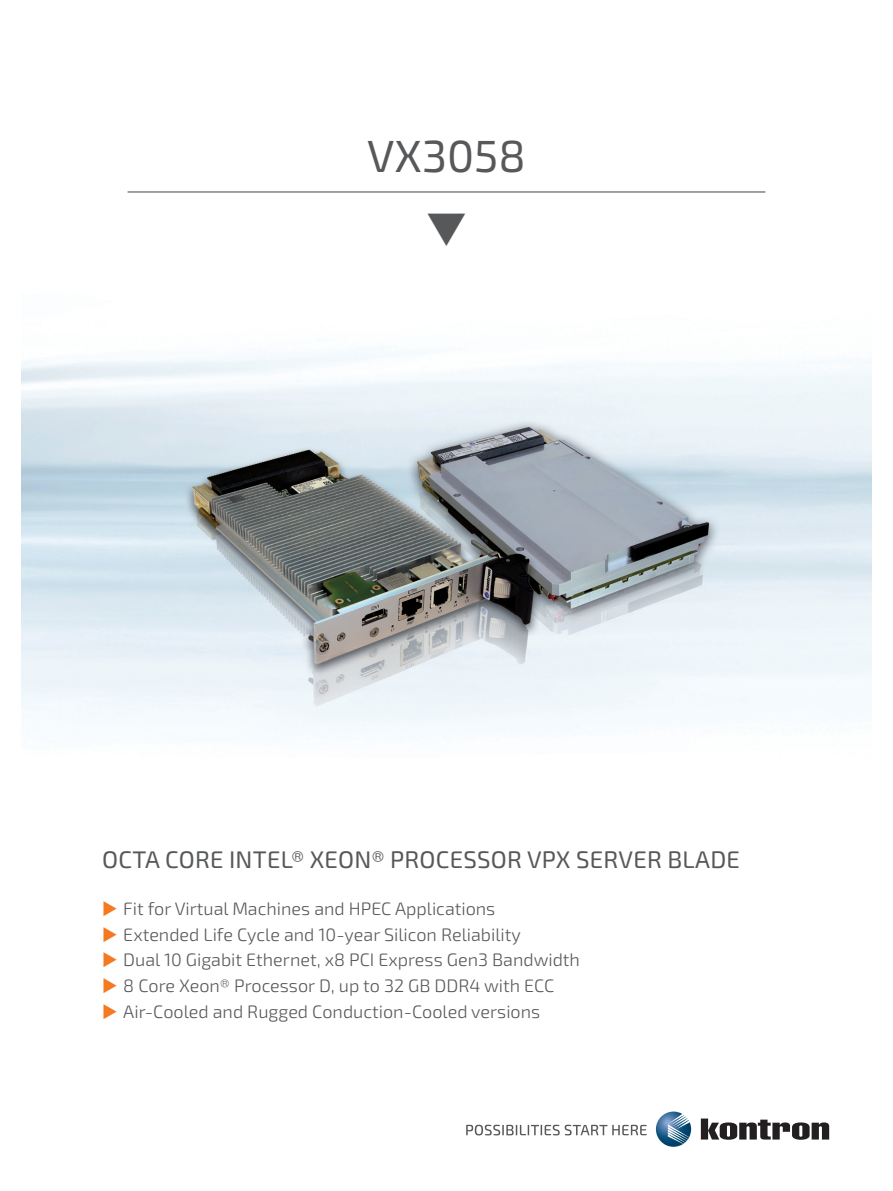
<style>
.page{position:relative;width:893px;height:1191px;background:#fff}
.page>*{position:absolute;margin:0;border:0;box-sizing:border-box;transform-origin:0 0}
.t1{font:45px "Exo 2.0";color:#57585a}
.t2{font:24px "Exo 2.0";letter-spacing:.01em;color:#57585a}
.t3{font:300 18px "Exo 2.0";color:#57585a}
.s1{color:#f47921}
</style>
<div class="page">
<hr style="left:128px;top:191px;width:637px;height:1px;background:#57585a">
<svg style="left:656px;top:1111px;width:35px;height:35px"></svg>
<svg style="left:701px;top:1118px;width:128px;height:21px"></svg>
<svg style="left:466px;top:1124px;width:181px;height:11px"></svg>
<img style="left:21px;top:347px;width:851px;height:393px">
<h1 class="t1" style="left:367px;top:130px;width:160px">VX3058</h1>
<h2 class="t2" style="left:102px;top:845px;width:639px">OCTA CO RE INTEL® XEON® PROCESSOR VPX SERVER BLADE</h2>
<p class="t3" style="left:102px;top:898px;width:395px"><span class="s1">◆</span> Fit for Virtual Machines and HPEC Applications</p>
<p class="t3" style="left:102px;top:923px;width:420px"><span class="s1">◆</span> Extended Life Cycle and 10-year Silicon Reliability</p>
<p class="t3" style="left:102px;top:949px;width:479px"><span class="s1">◆</span> Dual 10 Gigabit Ethernet, x8 PCI Express Gen3 Bandwidth</p>
<p class="t3" style="left:102px;top:975px;width:454px"><span class="s1">◆</span> 8 Core Xeon® Processor D, up to 32 GB DDR4 with ECC</p>
<p class="t3" style="left:102px;top:1001px;width:440px"><span class="s1">◆</span> Air-Cooled and Rugged Conduction-Cooled versions</p>
</div>
